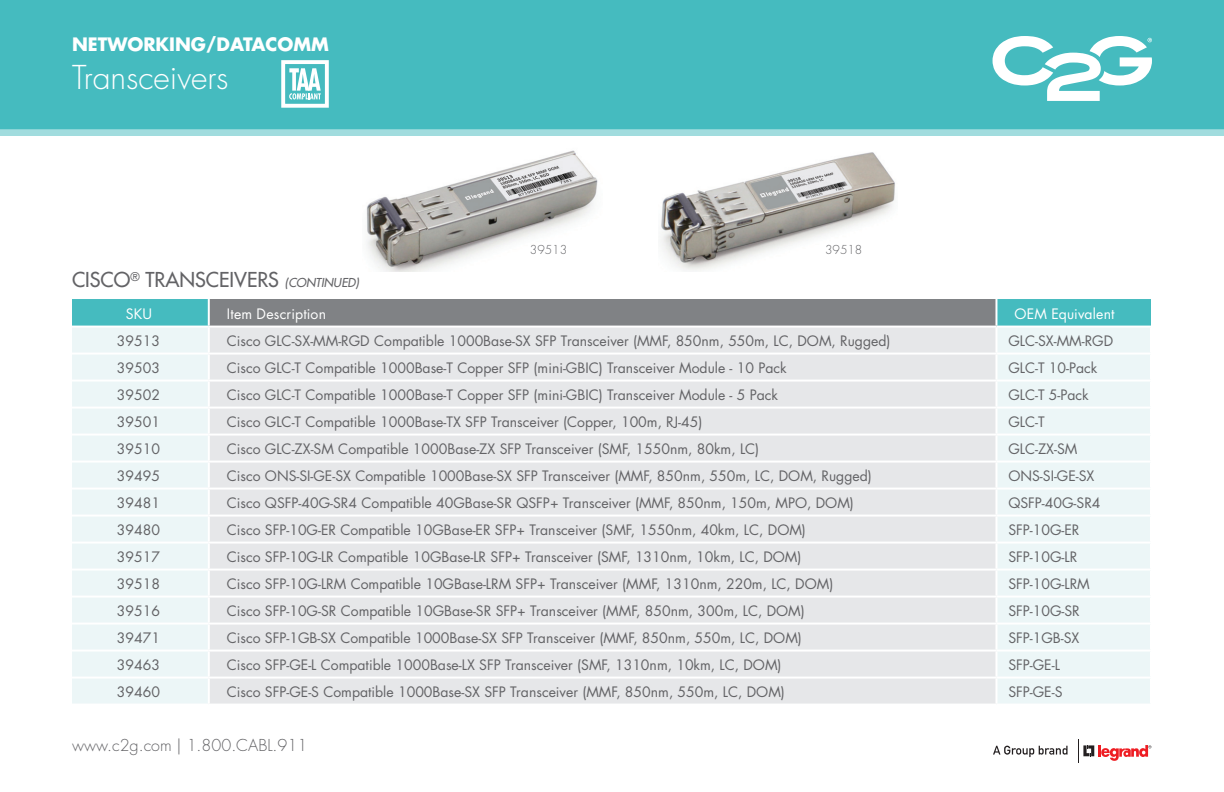
<style>
.page{position:relative;width:1224px;height:792px;background:#fff}
.page>*{position:absolute;margin:0;border:0;box-sizing:border-box;transform-origin:0 0}
.t1{font:300 32px "Futura Std";color:#fff}
.t2{font:500 20px "Futura Std";color:#636366}
.t3{font:700 18px "Futura Std";color:#fff}
.t4{font:300 16px "Futura Std";color:#636366}
.t5{font:14px "Futura Std";color:#636366}
.t6{font:14px "Futura Std";letter-spacing:.015em;color:#fff}
.t7{font:300 12px "Futura Std";color:#636366}
.s1{font-style:italic;font-size:12px}
</style>
<div class="page">
<div style="left:0;top:0;width:1224px;height:135px;background:#45bbbf"></div>
<div style="left:0;top:129px;width:1224px;height:8px;background:#a1dcde"></div>
<svg style="left:993px;top:746px;width:75px;height:11px"></svg>
<svg style="left:1083px;top:745px;width:68px;height:16px"></svg>
<div style="left:72px;top:299px;width:1079px;height:27px;background:#45bbbf"></div>
<div style="left:209px;top:299px;width:787px;height:28px;background:#808285"></div>
<div style="left:72px;top:328px;width:1078px;height:376px;background:#ecf6f7"></div>
<div style="left:210px;top:328px;width:785px;height:376px;background:#e6e7e9"></div>
<hr style="left:209px;top:326px;width:787px;height:2px;background:#fff">
<hr style="left:72px;top:353px;width:137px;height:2px;background:#fff">
<hr style="left:209px;top:353px;width:787px;height:2px;background:#fff">
<hr style="left:996px;top:353px;width:156px;height:2px;background:#fff">
<hr style="left:72px;top:380px;width:137px;height:2px;background:#fff">
<hr style="left:209px;top:380px;width:787px;height:2px;background:#fff">
<hr style="left:996px;top:380px;width:156px;height:2px;background:#fff">
<hr style="left:72px;top:407px;width:137px;height:2px;background:#fff">
<hr style="left:209px;top:407px;width:787px;height:2px;background:#fff">
<hr style="left:996px;top:407px;width:156px;height:2px;background:#fff">
<hr style="left:72px;top:434px;width:137px;height:2px;background:#fff">
<hr style="left:209px;top:434px;width:787px;height:2px;background:#fff">
<hr style="left:996px;top:434px;width:156px;height:2px;background:#fff">
<hr style="left:72px;top:461px;width:137px;height:2px;background:#fff">
<hr style="left:209px;top:461px;width:787px;height:2px;background:#fff">
<hr style="left:996px;top:461px;width:156px;height:2px;background:#fff">
<hr style="left:72px;top:488px;width:137px;height:2px;background:#fff">
<hr style="left:209px;top:488px;width:787px;height:2px;background:#fff">
<hr style="left:996px;top:488px;width:156px;height:2px;background:#fff">
<hr style="left:72px;top:515px;width:137px;height:2px;background:#fff">
<hr style="left:209px;top:515px;width:787px;height:2px;background:#fff">
<hr style="left:996px;top:515px;width:156px;height:2px;background:#fff">
<hr style="left:72px;top:542px;width:137px;height:2px;background:#fff">
<hr style="left:209px;top:542px;width:787px;height:2px;background:#fff">
<hr style="left:996px;top:542px;width:156px;height:2px;background:#fff">
<hr style="left:72px;top:569px;width:137px;height:2px;background:#fff">
<hr style="left:209px;top:569px;width:787px;height:2px;background:#fff">
<hr style="left:996px;top:569px;width:156px;height:2px;background:#fff">
<hr style="left:72px;top:596px;width:137px;height:2px;background:#fff">
<hr style="left:209px;top:596px;width:787px;height:2px;background:#fff">
<hr style="left:996px;top:596px;width:156px;height:2px;background:#fff">
<hr style="left:72px;top:623px;width:137px;height:2px;background:#fff">
<hr style="left:209px;top:623px;width:787px;height:2px;background:#fff">
<hr style="left:996px;top:623px;width:156px;height:2px;background:#fff">
<hr style="left:72px;top:650px;width:137px;height:2px;background:#fff">
<hr style="left:209px;top:650px;width:787px;height:2px;background:#fff">
<hr style="left:996px;top:650px;width:156px;height:2px;background:#fff">
<hr style="left:72px;top:677px;width:137px;height:2px;background:#fff">
<hr style="left:209px;top:677px;width:787px;height:2px;background:#fff">
<hr style="left:996px;top:677px;width:156px;height:2px;background:#fff">
<hr style="left:208px;top:299px;width:2px;height:27px;background:#fff">
<hr style="left:208px;top:328px;width:2px;height:25px;background:#fff">
<hr style="left:208px;top:355px;width:2px;height:25px;background:#fff">
<hr style="left:208px;top:382px;width:2px;height:25px;background:#fff">
<hr style="left:208px;top:409px;width:2px;height:25px;background:#fff">
<hr style="left:208px;top:436px;width:2px;height:25px;background:#fff">
<hr style="left:208px;top:463px;width:2px;height:25px;background:#fff">
<hr style="left:208px;top:490px;width:2px;height:25px;background:#fff">
<hr style="left:208px;top:517px;width:2px;height:25px;background:#fff">
<hr style="left:208px;top:544px;width:2px;height:25px;background:#fff">
<hr style="left:208px;top:571px;width:2px;height:25px;background:#fff">
<hr style="left:208px;top:598px;width:2px;height:25px;background:#fff">
<hr style="left:208px;top:625px;width:2px;height:25px;background:#fff">
<hr style="left:208px;top:652px;width:2px;height:25px;background:#fff">
<hr style="left:208px;top:679px;width:2px;height:25px;background:#fff">
<hr style="left:995px;top:299px;width:2px;height:27px;background:#fff">
<hr style="left:995px;top:328px;width:2px;height:25px;background:#fff">
<hr style="left:995px;top:355px;width:2px;height:25px;background:#fff">
<hr style="left:995px;top:382px;width:2px;height:25px;background:#fff">
<hr style="left:995px;top:409px;width:2px;height:25px;background:#fff">
<hr style="left:995px;top:436px;width:2px;height:25px;background:#fff">
<hr style="left:995px;top:463px;width:2px;height:25px;background:#fff">
<hr style="left:995px;top:490px;width:2px;height:25px;background:#fff">
<hr style="left:995px;top:517px;width:2px;height:25px;background:#fff">
<hr style="left:995px;top:544px;width:2px;height:25px;background:#fff">
<hr style="left:995px;top:571px;width:2px;height:25px;background:#fff">
<hr style="left:995px;top:598px;width:2px;height:25px;background:#fff">
<hr style="left:995px;top:625px;width:2px;height:25px;background:#fff">
<hr style="left:995px;top:652px;width:2px;height:25px;background:#fff">
<hr style="left:995px;top:679px;width:2px;height:25px;background:#fff">
<img style="left:366px;top:150px;width:232px;height:122px">
<img style="left:661px;top:152px;width:234px;height:119px">
<svg style="left:993px;top:36px;width:159px;height:65px"></svg>
<svg style="left:289px;top:68px;width:32px;height:31px"></svg>
<div style="left:281px;top:60px;width:48px;height:48px;border:4px solid #fff"></div>
<p class="t3" style="left:72px;top:32px;width:258px">NETWORKING/DATACOMM</p>
<h1 class="t1" style="left:72px;top:58px;width:158px">Transceivers</h1>
<h2 class="t2" style="left:72px;top:267px;width:289px">CISCO<sup>®</sup> TRANSCEIVERS <span class="s1">(CONTINUED)</span></h2>
<p class="t7" style="left:530px;top:242px;width:39px">39513</p>
<p class="t7" style="left:825px;top:242px;width:39px">39518</p>
<p class="t6" style="left:126px;top:304px;width:28px">SKU</p>
<p class="t6" style="left:227px;top:304px;width:101px">Item Description</p>
<p class="t6" style="left:1014px;top:304px;width:102px">OEM Equivalent</p>
<p class="t5" style="left:117px;top:332px;width:45px">39513</p>
<p class="t5" style="left:227px;top:332px;width:665px">Cisco GLC-SX-MM-RGD Compatible 1000Base-SX SFP Transceiver (MMF, 850nm, 550m, LC, DOM, Rugged)</p>
<p class="t5" style="left:1008px;top:332px;width:106px">GLC-SX-MM-RGD</p>
<p class="t5" style="left:117px;top:359px;width:45px">39503</p>
<p class="t5" style="left:227px;top:359px;width:561px">Cisco GLC-T Compatible 1000Base-T Copper SFP (mini-GBIC) Transceiver Module - 10 Pack</p>
<p class="t5" style="left:1008px;top:359px;width:91px">GLC-T 10-Pack</p>
<p class="t5" style="left:117px;top:386px;width:45px">39502</p>
<p class="t5" style="left:227px;top:386px;width:553px">Cisco GLC-T Compatible 1000Base-T Copper SFP (mini-GBIC) Transceiver Module - 5 Pack</p>
<p class="t5" style="left:1008px;top:386px;width:82px">GLC-T 5-Pack</p>
<p class="t5" style="left:117px;top:413px;width:45px">39501</p>
<p class="t5" style="left:227px;top:413px;width:477px">Cisco GLC-T Compatible 1000Base-TX SFP Transceiver (Copper, 100m, RJ-45)</p>
<p class="t5" style="left:1008px;top:413px;width:38px">GLC-T</p>
<p class="t5" style="left:117px;top:440px;width:45px">39510</p>
<p class="t5" style="left:227px;top:440px;width:534px">Cisco GLC-ZX-SM Compatible 1000Base-ZX SFP Transceiver (SMF, 1550nm, 80km, LC)</p>
<p class="t5" style="left:1008px;top:440px;width:71px">GLC-ZX-SM</p>
<p class="t5" style="left:117px;top:467px;width:45px">39495</p>
<p class="t5" style="left:227px;top:467px;width:647px">Cisco ONS-SI-GE-SX Compatible 1000Base-SX SFP Transceiver (MMF, 850nm, 550m, LC, DOM, Rugged)</p>
<p class="t5" style="left:1008px;top:467px;width:88px">ONS-SI-GE-SX</p>
<p class="t5" style="left:117px;top:494px;width:45px">39481</p>
<p class="t5" style="left:227px;top:494px;width:629px">Cisco QSFP-40G-SR4 Compatible 40GBase-SR QSFP+ Transceiver (MMF, 850nm, 150m, MPO, DOM)</p>
<p class="t5" style="left:1008px;top:494px;width:94px">QSFP-40G-SR4</p>
<p class="t5" style="left:117px;top:521px;width:45px">39480</p>
<p class="t5" style="left:227px;top:521px;width:581px">Cisco SFP-10G-ER Compatible 10GBase-ER SFP+ Transceiver (SMF, 1550nm, 40km, LC, DOM)</p>
<p class="t5" style="left:1008px;top:521px;width:73px">SFP-10G-ER</p>
<p class="t5" style="left:117px;top:548px;width:45px">39517</p>
<p class="t5" style="left:227px;top:548px;width:576px">Cisco SFP-10G-LR Compatible 10GBase-LR SFP+ Transceiver (SMF, 1310nm, 10km, LC, DOM)</p>
<p class="t5" style="left:1008px;top:548px;width:70px">SFP-10G-LR</p>
<p class="t5" style="left:117px;top:575px;width:45px">39518</p>
<p class="t5" style="left:227px;top:575px;width:608px">Cisco SFP-10G-LRM Compatible 10GBase-LRM SFP+ Transceiver (MMF, 1310nm, 220m, LC, DOM)</p>
<p class="t5" style="left:1008px;top:575px;width:83px">SFP-10G-LRM</p>
<p class="t5" style="left:117px;top:602px;width:45px">39516</p>
<p class="t5" style="left:227px;top:602px;width:580px">Cisco SFP-10G-SR Compatible 10GBase-SR SFP+ Transceiver (MMF, 850nm, 300m, LC, DOM)</p>
<p class="t5" style="left:1008px;top:602px;width:73px">SFP-10G-SR</p>
<p class="t5" style="left:117px;top:629px;width:45px">39471</p>
<p class="t5" style="left:227px;top:629px;width:577px">Cisco SFP-1GB-SX Compatible 1000Base-SX SFP Transceiver (MMF, 850nm, 550m, LC, DOM)</p>
<p class="t5" style="left:1008px;top:629px;width:73px">SFP-1GB-SX</p>
<p class="t5" style="left:117px;top:656px;width:45px">39463</p>
<p class="t5" style="left:227px;top:656px;width:556px">Cisco SFP-GE-L Compatible 1000Base-LX SFP Transceiver (SMF, 1310nm, 10km, LC, DOM)</p>
<p class="t5" style="left:1008px;top:656px;width:53px">SFP-GE-L</p>
<p class="t5" style="left:117px;top:683px;width:45px">39460</p>
<p class="t5" style="left:227px;top:683px;width:560px">Cisco SFP-GE-S Compatible 1000Base-SX SFP Transceiver (MMF, 850nm, 550m, LC, DOM)</p>
<p class="t5" style="left:1008px;top:683px;width:56px">SFP-GE-S</p>
<p class="t4" style="left:72px;top:736px;width:237px">www.c2g.com | 1.800.CABL.911</p>
</div>
